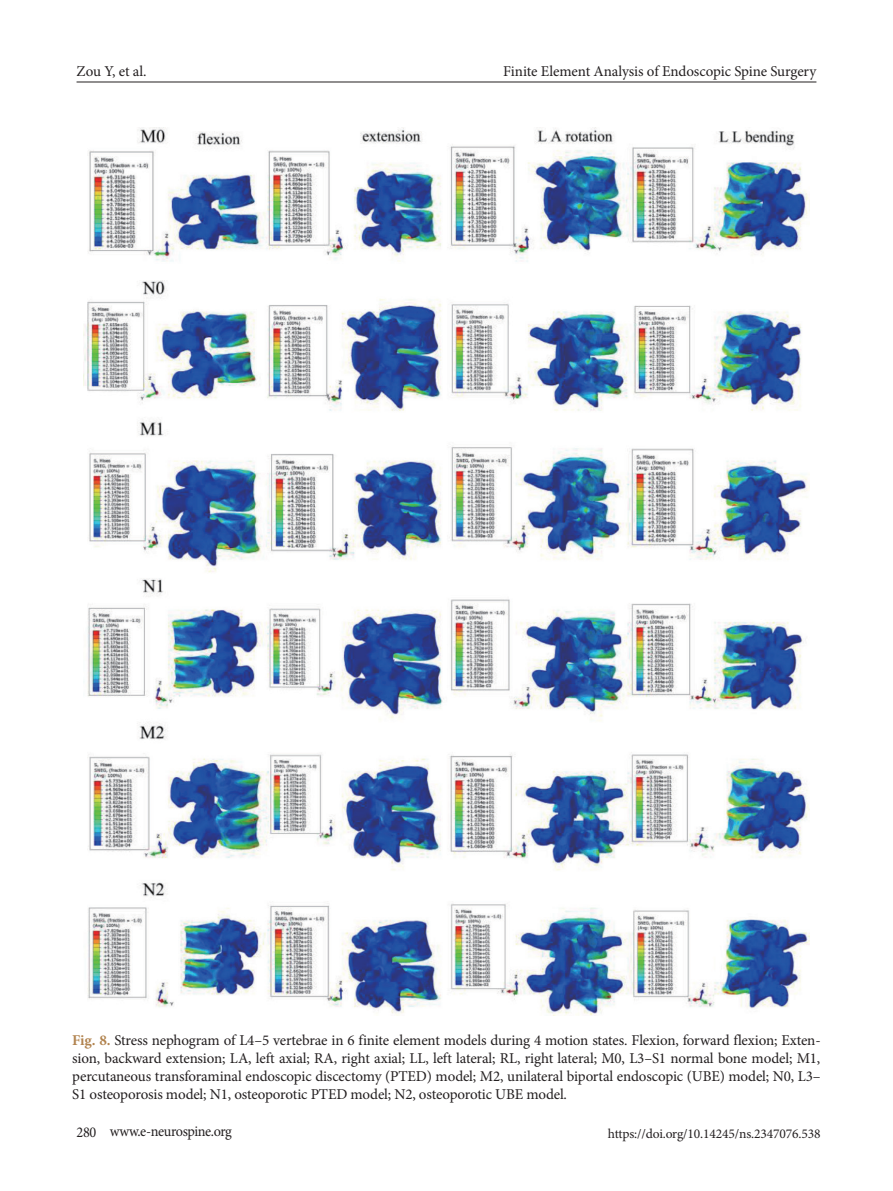
<style>
.page{position:relative;width:893px;height:1191px;background:#fff}
.page>*{position:absolute;margin:0;border:0;box-sizing:border-box;transform-origin:0 0}
.표그림캡션{font:15px/18px "Minion Pro";letter-spacing:-.01em;color:#231f20;text-align:justify}
.표그림캡션-2{font:15px "Minion Pro";letter-spacing:-.01em;color:#231f20;scale:.95 1}
.t1{font:13.5px "Minion Pro";letter-spacing:-.01em;color:#231f20}
.s1{font-weight:700;color:#b28450}
</style>
<div class="page">
<hr style="left:77px;top:82px;width:739px;height:1px;background:#231f20">
<img style="left:83px;top:128px;width:727px;height:887px">
<p class="표그림캡션" style="left:77px;top:62px;width:71px">Zou Y, et al.</p>
<p class="표그림캡션" style="left:503px;top:62px;width:315px">Finite Element Analysis of Endoscopic Spine Surgery</p>
<p class="표그림캡션" style="left:72px;top:1031px;width:750px"><span class="s1">Fig. 8.</span> Stress nephogram of L4–5 vertebrae in 6 finite element models during 4 motion states. Flexion, forward flexion; Exten&shy;sion, backward extension; LA, left axial; RA, right axial; LL, left lateral; RL, right lateral; M0, L3–S1 normal bone model; M1, percutaneous transforaminal endoscopic discectomy (PTED) model; M2, unilateral biportal endoscopic (UBE) model; N0, L3– S1 osteoporosis model; N1, osteoporotic PTED model; N2, osteoporotic UBE model.</p>
<p class="표그림캡션-2" style="left:77px;top:1121px;width:165px">280 www.e-neurospine.org</p>
<p class="t1" style="left:608px;top:1124px;width:214px">https://doi.org/10.14245/ns.2347076.538</p>
</div>
